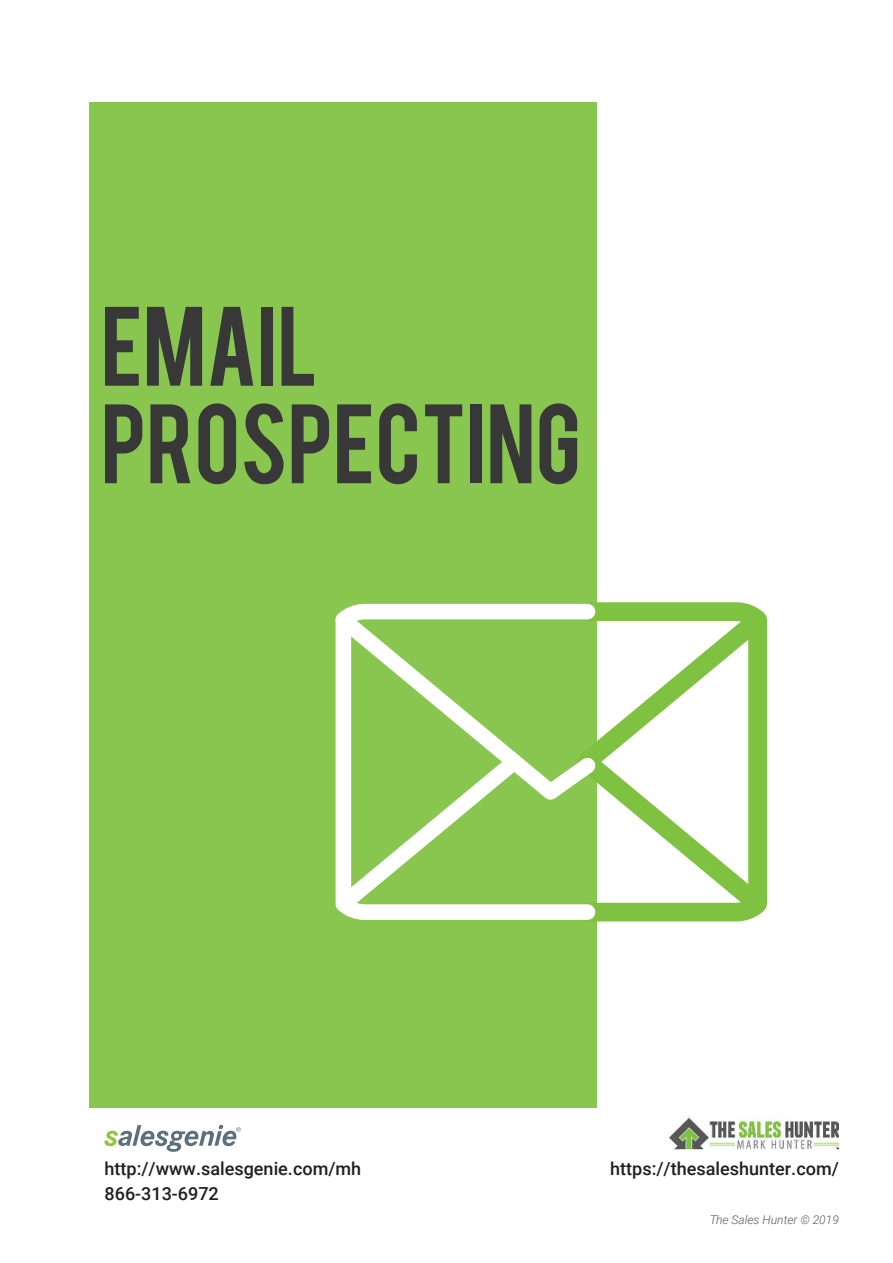
<style>
.page{position:relative;width:893px;height:1263px;background:#fff}
.page>*{position:absolute;margin:0;border:0;box-sizing:border-box;transform-origin:0 0}
.t1{font:88.5px/97.5px "Bebas";color:#383838}
.t2{font:500 18px "Roboto";color:#231f20}
.t3{font:italic 300 12px "Roboto";color:#58585a}
</style>
<div class="page">
<svg style="left:105px;top:1125px;width:136px;height:27px"></svg>
<img style="left:669px;top:1115px;width:170px;height:35px">
<div style="left:90px;top:103px;width:507px;height:1005px;background:#89c650"></div>
<svg style="left:335px;top:811px;width:225px;height:109px"></svg>
<svg style="left:560px;top:602px;width:207px;height:320px"></svg>
<svg style="left:335px;top:602px;width:274px;height:209px"></svg>
<div style="left:336px;top:620px;width:15px;height:281px;background:#fff"></div>
<div style="left:748px;top:620px;width:19px;height:284px;background:#7fc141"></div>
<h1 class="t1" style="left:101px;top:306px;width:482px">EMAIL<br>PROSPECTING</h1>
<p class="t2" style="left:105px;top:1161px;width:258px">http://www.salesgenie.com/mh</p>
<p class="t2" style="left:610px;top:1161px;width:230px">https://thesaleshunter.com/</p>
<p class="t2" style="left:105px;top:1186px;width:116px">866-313-6972</p>
<p class="t3" style="left:709px;top:1213px;width:131px">The Sales Hunter © 2019</p>
</div>
